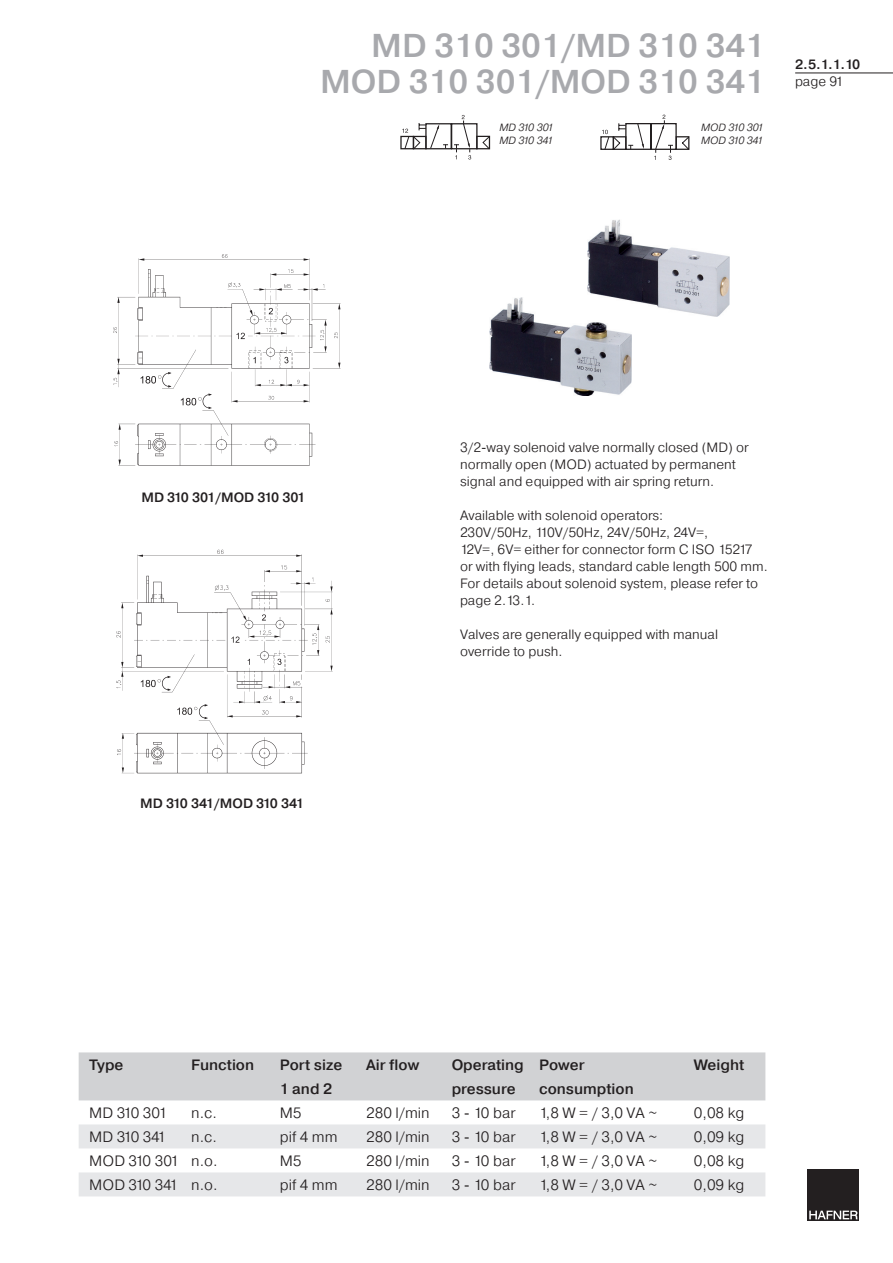
<style>
.page{position:relative;width:893px;height:1263px;background:#fff}
.page>*{position:absolute;margin:0;border:0;box-sizing:border-box;transform-origin:0 0}
.t1{font:500 33px "Pragmatica";color:#a8a9ad}
.t2{font:300 15px "Pragmatica";color:#231f20}
.t3{font:500 15px "Pragmatica";color:#231f20}
.t4{font:300 15px "Pragmatica";letter-spacing:-.035em;color:#231f20}
.t5{font:300 15px "Pragmatica";letter-spacing:-.045em;color:#231f20}
.t6{font:300 13.5px/17px "Pragmatica";color:#231f20}
.t7{font:500 13.5px "Pragmatica";letter-spacing:-.085em;color:#231f20}
.t8{font:italic 300 10.5px/13.5px "Pragmatica";letter-spacing:-.065em;color:#231f20}
.t9{font:italic 300 10.5px/13.5px "Pragmatica";letter-spacing:-.095em;color:#231f20}
</style>
<div class="page">
<div style="left:808px;top:1169px;width:51px;height:51px;background:#231f20"></div>
<svg style="left:809px;top:1210px;width:49px;height:9px"></svg>
<img style="left:490px;top:297px;width:142px;height:98px">
<svg style="left:402px;top:115px;width:88px;height:44px"></svg>
<svg style="left:602px;top:115px;width:88px;height:45px"></svg>
<img style="left:588px;top:220px;width:141px;height:97px">
<img style="left:116px;top:549px;width:217px;height:225px">
<img style="left:113px;top:254px;width:228px;height:212px">
<hr style="left:795px;top:73px;width:98px;height:1px;background:#231f20">
<div style="left:79px;top:1052px;width:686px;height:48px;background:#d1d2d4"></div>
<svg style="left:79px;top:1124px;width:686px;height:72px;fill:#e6e7e9"></svg>
<h1 class="t1" style="left:371px;top:25px;width:395px">MD 310 301/MD 310 341</h1>
<h1 class="t1" style="left:320px;top:61px;width:446px">MOD 310 301/MOD 310 341</h1>
<p class="t9" style="left:499px;top:120px;width:56px">MD 310 301<br>MD 310 341</p>
<p class="t8" style="left:701px;top:120px;width:64px">MOD 310 301<br>MOD 310 341</p>
<p class="t7" style="left:795px;top:56px;width:66px">2.5.1.1.10</p>
<p class="t6" style="left:795px;top:73px;width:50px">page 91</p>
<p class="t7" style="left:141px;top:489px;width:165px">MD 310 301/MOD 310 301</p>
<p class="t7" style="left:140px;top:795px;width:165px">MD 310 341/MOD 310 341</p>
<p class="t6" style="left:460px;top:438px;width:290px">3/2-way solenoid valve normally closed (MD) or normally open (MOD) actuated by permanent signal and equipped with air spring return.</p>
<p class="t6" style="left:460px;top:506px;width:309px">Available with solenoid operators:<br>230V/50Hz, 110V/50Hz, 24V/50Hz, 24V=,<br>12V=, 6V= either for connector form C ISO 15217 or with flying leads, standard cable length 500 mm.<br>For details about solenoid system, please refer to page 2.13.1.</p>
<p class="t6" style="left:460px;top:625px;width:259px">Valves are generally equipped with manual override to push.</p>
<p class="t3" style="left:89px;top:1056px;width:36px">Type</p>
<p class="t3" style="left:191px;top:1056px;width:65px">Function</p>
<p class="t3" style="left:280px;top:1056px;width:64px">Port size</p>
<p class="t3" style="left:366px;top:1056px;width:55px">Air flow</p>
<p class="t3" style="left:452px;top:1056px;width:135px">Operating Power</p>
<p class="t3" style="left:694px;top:1056px;width:52px">Weight</p>
<p class="t3" style="left:280px;top:1080px;width:54px">1 and 2</p>
<p class="t3" style="left:452px;top:1080px;width:65px">pressure</p>
<p class="t3" style="left:539px;top:1080px;width:96px">consumption</p>
<p class="t2" style="left:89px;top:1104px;width:79px">MD 310 301</p>
<p class="t2" style="left:191px;top:1104px;width:27px">n.c.</p>
<p class="t2" style="left:280px;top:1104px;width:23px">M5</p>
<p class="t2" style="left:366px;top:1104px;width:65px">280 l/min</p>
<p class="t2" style="left:452px;top:1104px;width:65px">3 - 10 bar</p>
<p class="t2" style="left:539px;top:1104px;width:120px">1,8 W = / 3,0 VA ~</p>
<p class="t2" style="left:694px;top:1104px;width:52px">0,08 kg</p>
<p class="t2" style="left:89px;top:1128px;width:78px">MD 310 341</p>
<p class="t2" style="left:191px;top:1128px;width:27px">n.c.</p>
<p class="t2" style="left:280px;top:1128px;width:59px">pif 4 mm</p>
<p class="t2" style="left:366px;top:1128px;width:65px">280 l/min</p>
<p class="t2" style="left:452px;top:1128px;width:65px">3 - 10 bar</p>
<p class="t2" style="left:539px;top:1128px;width:120px">1,8 W = / 3,0 VA ~</p>
<p class="t2" style="left:694px;top:1128px;width:52px">0,09 kg</p>
<p class="t4" style="left:89px;top:1152px;width:130px">MOD 310 301 n.o.</p>
<p class="t2" style="left:280px;top:1152px;width:23px">M5</p>
<p class="t2" style="left:366px;top:1152px;width:65px">280 l/min</p>
<p class="t2" style="left:452px;top:1152px;width:65px">3 - 10 bar</p>
<p class="t2" style="left:539px;top:1152px;width:120px">1,8 W = / 3,0 VA ~</p>
<p class="t2" style="left:694px;top:1152px;width:52px">0,08 kg</p>
<p class="t5" style="left:89px;top:1176px;width:130px">MOD 310 341 n.o.</p>
<p class="t2" style="left:280px;top:1176px;width:59px">pif 4 mm</p>
<p class="t2" style="left:366px;top:1176px;width:65px">280 l/min</p>
<p class="t2" style="left:452px;top:1176px;width:65px">3 - 10 bar</p>
<p class="t2" style="left:539px;top:1176px;width:120px">1,8 W = / 3,0 VA ~</p>
<p class="t2" style="left:694px;top:1176px;width:52px">0,09 kg</p>
</div>
